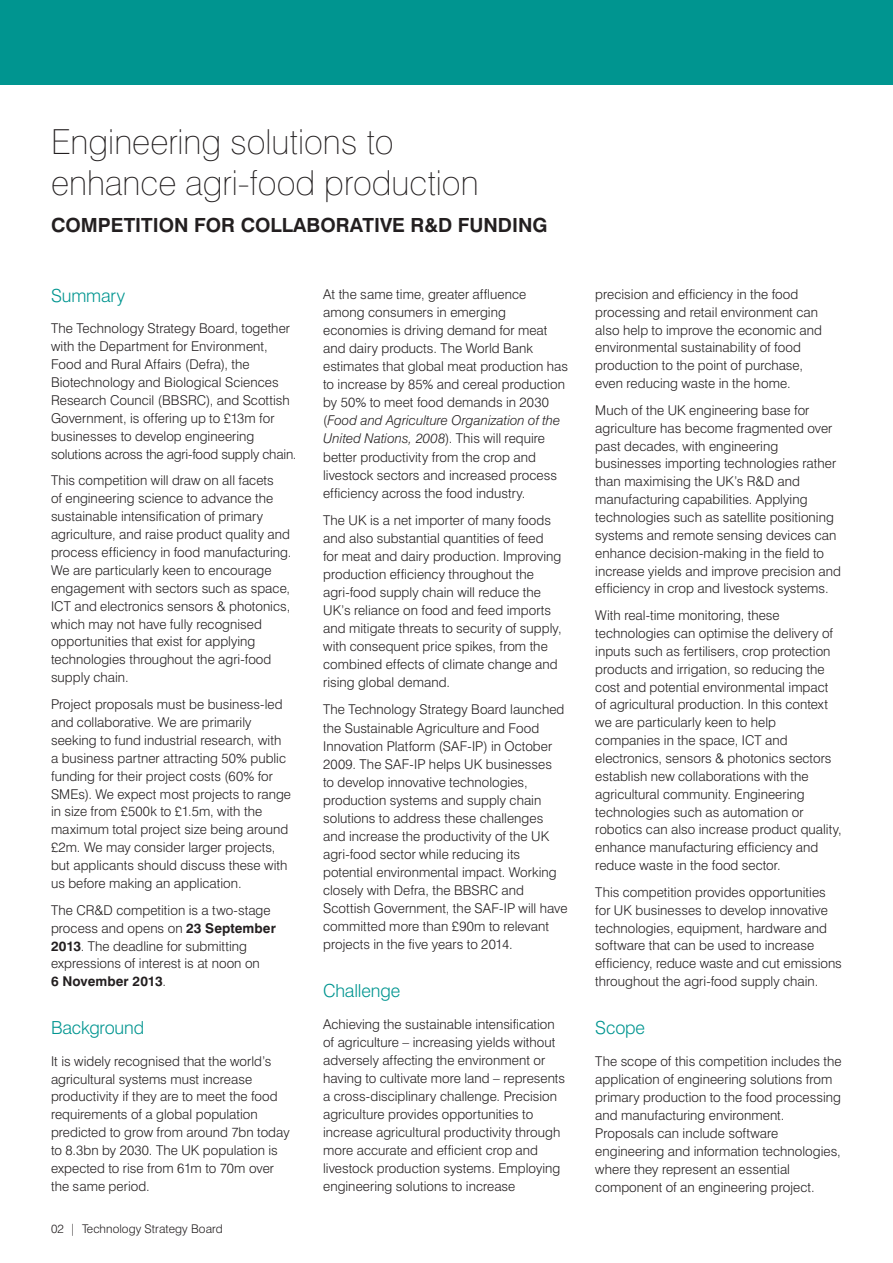
<style>
.page{position:relative;width:893px;height:1263px;background:#fff}
.page>*{position:absolute;margin:0;border:0;box-sizing:border-box;transform-origin:0 0}
.spread_head_1{font:100 34.5px/41.4px "Swiss 721 BT";color:#231f20}
.spread_head_2{font:700 19.5px "Swiss 721 BT";color:#231f20}
.Subhead{font:300 18px "Swiss 721 BT";letter-spacing:-.01em;color:#009590}
.TEXT{font:300 13.5px/17.9px "Swiss 721 BT";letter-spacing:.005em;color:#231f20}
.Footers{font:300 12px "Swiss 721 BT";letter-spacing:.005em;color:#231f20}
.s1{font-weight:700}
.s2{font-style:italic}
</style>
<div class="page">
<div style="left:0;top:0;width:893px;height:85px;background:#009590"></div>
<p class="spread_head_1" style="left:51px;top:121px;width:429px">Engineering solutions to enhance agri-food production</p>
<p class="spread_head_2" style="left:51px;top:213px;width:498px">COMPETITION FOR COLLABORATIVE R&amp;D FUNDING</p>
<p class="Subhead" style="left:51px;top:285px;width:76px">Summary</p>
<p class="TEXT" style="left:51px;top:320px;width:247px">The Technology Strategy Board, together with the Department for Environment, Food and Rural Affairs (Defra), the Biotechnology and Biological Sciences Research Council (BBSRC), and Scottish Government, is offering up to £13m for businesses to develop engineering solutions across the agri-food supply chain.</p>
<p class="TEXT" style="left:51px;top:472px;width:242px">This competition will draw on all facets<br>of engineering science to advance the sustainable intensification of primary agriculture, and raise product quality and process efficiency in food manufacturing.<br>We are particularly keen to encourage engagement with sectors such as space, ICT and electronics sensors &amp; photonics, which may not have fully recognised opportunities that exist for applying technologies throughout the agri-food supply chain.</p>
<p class="TEXT" style="left:51px;top:695px;width:242px">Project proposals must be business-led and collaborative. We are primarily seeking to fund industrial research, with a business partner attracting 50% public funding for their project costs (60% for SMEs). We expect most projects to range in size from £500k to £1.5m, with the maximum total project size being around £2m. We may consider larger projects, but applicants should discuss these with us before making an application.</p>
<p class="TEXT" style="left:51px;top:901px;width:226px">The CR&amp;D competition is a two-stage process and opens on <span class="s1">23 September<br>2013</span>. The deadline for submitting expressions of interest is at noon on<br><span class="s1">6 November 2013</span>.</p>
<p class="Subhead" style="left:51px;top:1017px;width:95px">Background</p>
<p class="TEXT" style="left:51px;top:1052px;width:240px">It is widely recognised that the world’s agricultural systems must increase productivity if they are to meet the food requirements of a global population predicted to grow from around 7bn today to 8.3bn by 2030. The UK population is expected to rise from 61m to 70m over the same period.</p>
<p class="Footers" style="left:51px;top:1222px;width:173px">02 | Technology Strategy Board</p>
<p class="TEXT" style="left:323px;top:285px;width:246px">At the same time, greater affluence among consumers in emerging economies is driving demand for meat and dairy products. The World Bank estimates that global meat production has to increase by 85% and cereal production by 50% to meet food demands in 2030 (<span class="s2">Food and Agriculture Organization of the United Nations, 2008</span>). This will require better productivity from the crop and livestock sectors and increased process efficiency across the food industry.</p>
<p class="TEXT" style="left:323px;top:511px;width:240px">The UK is a net importer of many foods and also substantial quantities of feed for meat and dairy production. Improving production efficiency throughout the agri-food supply chain will reduce the UK’s reliance on food and feed imports and mitigate threats to security of supply, with consequent price spikes, from the combined effects of climate change and rising global demand.</p>
<p class="TEXT" style="left:323px;top:700px;width:246px">The Technology Strategy Board launched the Sustainable Agriculture and Food Innovation Platform (SAF-IP) in October 2009. The SAF-IP helps UK businesses<br>to develop innovative technologies, production systems and supply chain solutions to address these challenges and increase the productivity of the UK agri-food sector while reducing its potential environmental impact. Working closely with Defra, the BBSRC and Scottish Government, the SAF-IP will have committed more than £90m to relevant projects in the five years to 2014.</p>
<p class="Subhead" style="left:323px;top:980px;width:79px">Challenge</p>
<p class="TEXT" style="left:323px;top:1015px;width:244px">Achieving the sustainable intensification of agriculture – increasing yields without adversely affecting the environment or having to cultivate more land – represents a cross-disciplinary challenge. Precision agriculture provides opportunities to increase agricultural productivity through more accurate and efficient crop and livestock production systems. Employing engineering solutions to increase</p>
<p class="TEXT" style="left:595px;top:285px;width:228px">precision and efficiency in the food processing and retail environment can also help to improve the economic and environmental sustainability of food production to the point of purchase, even reducing waste in the home.</p>
<p class="TEXT" style="left:595px;top:401px;width:247px">Much of the UK engineering base for agriculture has become fragmented over past decades, with engineering businesses importing technologies rather than maximising the UK’s R&amp;D and manufacturing capabilities. Applying technologies such as satellite positioning systems and remote sensing devices can enhance decision-making in the field to increase yields and improve precision and efficiency in crop and livestock systems.</p>
<p class="TEXT" style="left:595px;top:606px;width:248px">With real-time monitoring, these technologies can optimise the delivery of inputs such as fertilisers, crop protection products and irrigation, so reducing the cost and potential environmental impact of agricultural production. In this context we are particularly keen to help companies in the space, ICT and electronics, sensors &amp; photonics sectors establish new collaborations with the agricultural community. Engineering technologies such as automation or robotics can also increase product quality, enhance manufacturing efficiency and reduce waste in the food sector.</p>
<p class="TEXT" style="left:595px;top:883px;width:248px">This competition provides opportunities for UK businesses to develop innovative technologies, equipment, hardware and software that can be used to increase efficiency, reduce waste and cut emissions throughout the agri-food supply chain.</p>
<p class="Subhead" style="left:595px;top:1017px;width:51px">Scope</p>
<p class="TEXT" style="left:595px;top:1052px;width:248px">The scope of this competition includes the application of engineering solutions from primary production to the food processing and manufacturing environment.<br>Proposals can include software engineering and information technologies, where they represent an essential component of an engineering project.</p>
</div>
